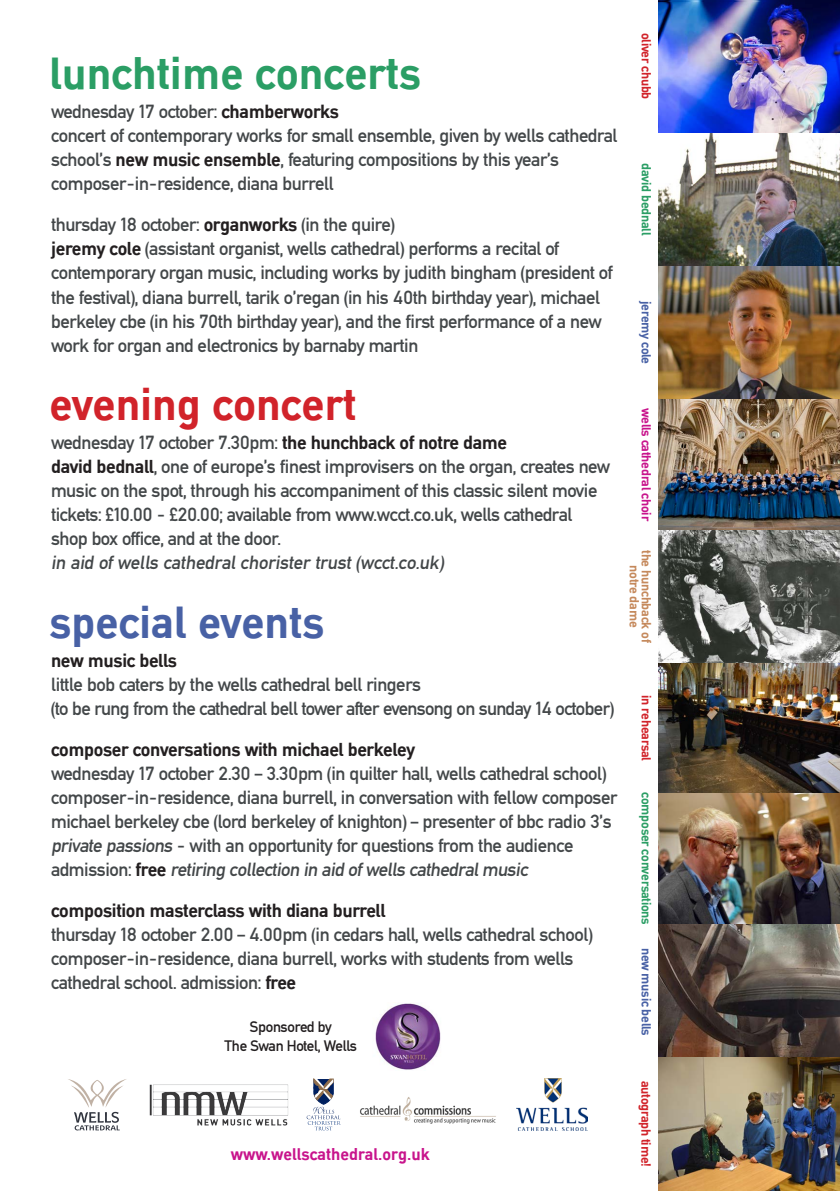
<style>
.page{position:relative;width:840px;height:1191px;background:#fff}
.page>*{position:absolute;margin:0;border:0;box-sizing:border-box;transform-origin:0 0}
.t1{font:700 48px "DIN Mittel EF";color:#2b9e65}
.t2{font:700 48px "DIN Mittel EF";color:#d1232a}
.t3{font:700 48px "DIN Mittel EF";color:#4861a5}
.t4{font:20px/24px "DIN Mittel EFOP";letter-spacing:-.02em;color:#434749}
.t5{font:700 20px "DIN Mittel EF";letter-spacing:-.02em;color:#231f20}
.t6{font:700 18px "DIN Mittel EF";color:#c8148c}
.t7{font:16px "DIN Mittel EFOP";letter-spacing:-.02em;color:#231f20}
.t8{font:700 14px "DIN Mittel EF";letter-spacing:-.02em;color:#d1232a}
.t9{font:700 14px "DIN Mittel EF";letter-spacing:-.02em;color:#2b9e65}
.t10{font:700 14px "DIN Mittel EF";letter-spacing:-.02em;color:#4861a5}
.t11{font:700 14px/12px "DIN Mittel EF";letter-spacing:-.02em;color:#c5895c;text-align:center}
.t12{font:700 14px "DIN Mittel EF";letter-spacing:-.02em;color:#c8148c}
.s1{font-family:"DIN Mittel EF";font-weight:700;color:#231f20}
</style>
<div class="page">
<img style="left:658px;top:662px;width:181px;height:529px">
<img style="left:658px;top:2px;width:181px;height:660px">
<img style="left:658px;top:0;width:181px;height:2px">
<svg style="left:68px;top:1079px;width:59px;height:51px"></svg>
<img style="left:150px;top:1084px;width:138px;height:41px">
<svg style="left:306px;top:1078px;width:35px;height:52px"></svg>
<img style="left:516px;top:1078px;width:71px;height:52px">
<svg style="left:360px;top:1097px;width:136px;height:26px"></svg>
<img style="left:375px;top:1003px;width:66px;height:67px">
<p class="t1" style="left:49px;top:45px;width:373px">lunchtime concerts</p>
<p class="t4" style="left:51px;top:100px;width:289px">wednesday 17 october: <span class="s1">chamberworks</span></p>
<p class="t4" style="left:51px;top:124px;width:567px">concert of contemporary works for small ensemble, given by wells cathedral school’s <span class="s1">new music ensemble</span>, featuring compositions by this year’s composer-in-residence, diana burrell</p>
<p class="t4" style="left:51px;top:213px;width:345px">thursday 18 october: <span class="s1">organworks</span> (in the quire)</p>
<p class="t4" style="left:51px;top:237px;width:562px"><span class="s1">jeremy cole</span> (assistant organist, wells cathedral) performs a recital of contemporary organ music, including works by judith bingham (president of the festival), diana burrell, tarik o’regan (in his 40th birthday year), michael berkeley cbe (in his 70th birthday year), and the first performance of a new work for organ and electronics by barnaby martin</p>
<p class="t2" style="left:49px;top:376px;width:308px">evening concert</p>
<p class="t4" style="left:51px;top:431px;width:457px">wednesday 17 october 7.30pm: <span class="s1">the hunchback of notre dame</span></p>
<p class="t4" style="left:51px;top:455px;width:560px"><span class="s1">david bednall</span>, one of europe’s finest improvisers on the organ, creates new music on the spot, through his accompaniment of this classic silent movie</p>
<p class="t4" style="left:51px;top:503px;width:522px">tickets: £10.00 - £20.00; available from www.wcct.co.uk, wells cathedral shop box office, and at the door.</p>
<p class="t4" style="left:51px;top:551px;width:397px">in aid of wells cathedral chorister trust (wcct.co.uk)</p>
<p class="t3" style="left:49px;top:594px;width:276px">special events</p>
<p class="t5" style="left:51px;top:649px;width:127px">new music bells</p>
<p class="t4" style="left:51px;top:672px;width:371px">little bob caters by the wells cathedral bell ringers</p>
<p class="t4" style="left:51px;top:696px;width:564px">(to be rung from the cathedral bell tower after evensong on sunday 14 october)</p>
<p class="t5" style="left:51px;top:738px;width:365px">composer conversations with michael berkeley</p>
<p class="t4" style="left:51px;top:762px;width:556px">wednesday 17 october 2.30 – 3.30pm (in quilter hall, wells cathedral school)</p>
<p class="t4" style="left:51px;top:786px;width:567px">composer-in-residence, diana burrell, in conversation with fellow composer michael berkeley cbe (lord berkeley of knighton) – presenter of bbc radio 3’s private passions - with an opportunity for questions from the audience</p>
<p class="t4" style="left:51px;top:858px;width:481px">a d m i ss i o n : <span class="s1">f re e</span> retiring collection in aid ofwells cathedralmusic</p>
<p class="t5" style="left:51px;top:899px;width:336px">composition masterclass with diana burrell</p>
<p class="t4" style="left:51px;top:923px;width:543px">thursday 18 october 2.00 – 4.00pm (in cedars hall, wells cathedral school)</p>
<p class="t4" style="left:51px;top:947px;width:523px">composer-in-residence, diana burrell, works with students from wells cathedral school. admission: <span class="s1">free</span></p>
<p class="t7" style="left:250px;top:1017px;width:83px">Sponsored by</p>
<p class="t7" style="left:224px;top:1036px;width:134px">The Swan Hotel, Wells</p>
<p class="t6" style="left:230px;top:1143px;width:200px">www.wellscathedral.org.uk</p>
<p class="t8" style="left:654px;top:33px;width:68px;rotate:90deg">oliver chubb</p>
<p class="t9" style="left:654px;top:163px;width:74px;rotate:90deg">david bednall</p>
<p class="t10" style="left:654px;top:301px;width:65px;rotate:90deg">jeremy cole</p>
<p class="t12" style="left:654px;top:408px;width:115px;rotate:90deg">wells cathedral choir</p>
<p class="t11" style="left:652px;top:550px;width:94px;rotate:90deg">the hunchback of notre dame</p>
<p class="t8" style="left:654px;top:695px;width:67px;rotate:90deg">in rehearsal</p>
<p class="t9" style="left:654px;top:792px;width:134px;rotate:90deg">composer conversations</p>
<p class="t10" style="left:654px;top:947px;width:90px;rotate:90deg">new music bells</p>
<p class="t8" style="left:653px;top:1080px;width:87px;rotate:90deg">autograph time!</p>
</div>
